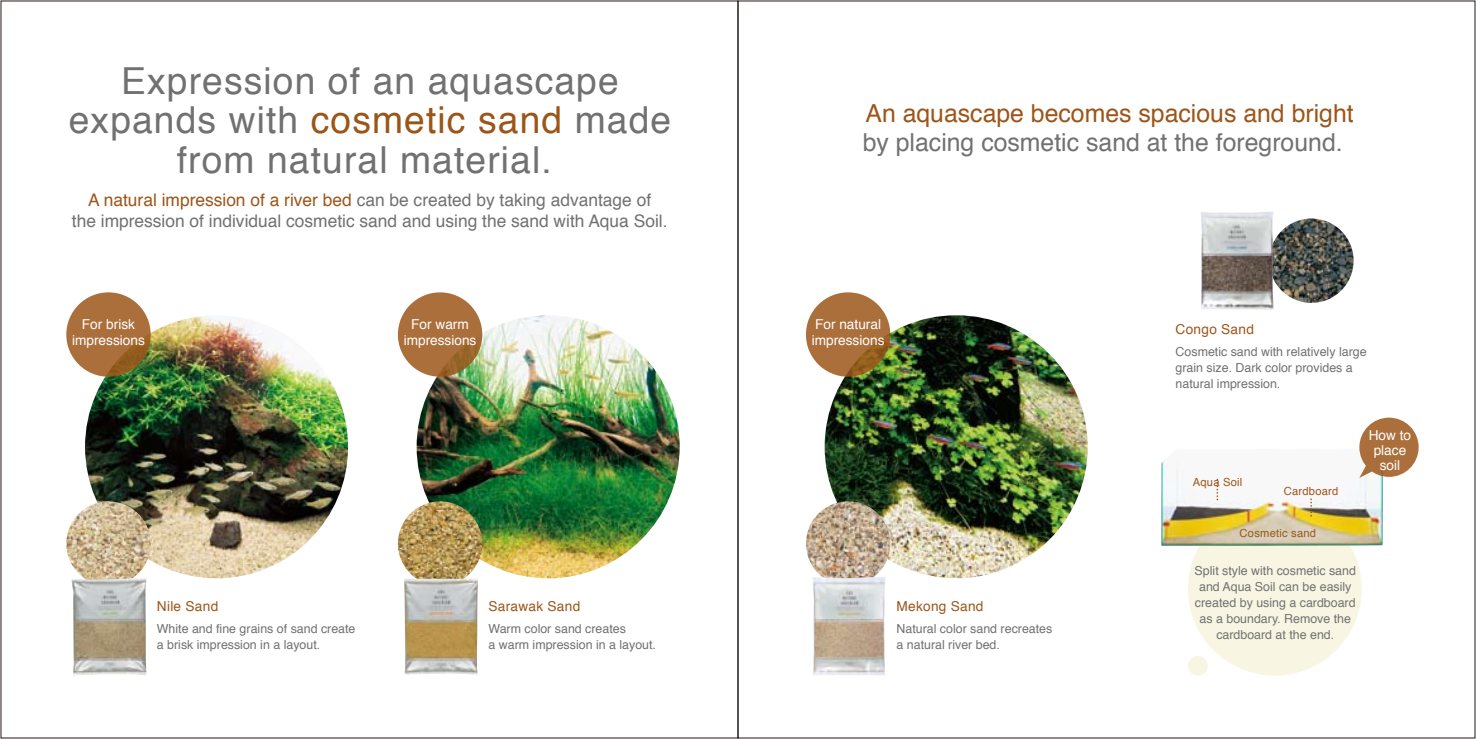
<style>
.page{position:relative;width:1476px;height:739px;background:#fff}
.page>*{position:absolute;margin:0;border:0;box-sizing:border-box;transform-origin:0 0}
.t1{font:37.27px/39.7px "Helvetica";letter-spacing:.03em;color:#727172;text-align:center}
.t2{font:24.85px "Helvetica";color:#727172}
.t3{font:24.85px "Helvetica";color:#9c5519}
.t4{font:17.32px/21px "Helvetica";color:#727172;text-align:center}
.t5{font:13.65px/16.1px "Helvetica";color:#fff;text-align:center}
.t6{font:13.65px "Helvetica";letter-spacing:.02em;color:#9c5519}
.t7{font:12.42px/16.1px "Helvetica";color:#727172}
.t8{font:11.2px "Helvetica";letter-spacing:.02em;color:#9c5519}
.s1{color:#9c5519}
</style>
<div class="page">
<img style="left:824px;top:315px;width:263px;height:263px;border-radius:131px">
<img style="left:1269px;top:218px;width:84px;height:85px;border-radius:42px">
<img style="left:1201px;top:211px;width:72px;height:98px">
<img style="left:85px;top:315px;width:263px;height:263px;border-radius:131px">
<svg style="left:66px;top:292px;width:85px;height:85px;background:#a86e3a"></svg>
<img style="left:66px;top:501px;width:85px;height:84px;border-radius:42px">
<img style="left:71px;top:578px;width:76px;height:97px">
<img style="left:416px;top:315px;width:263px;height:263px;border-radius:131px">
<svg style="left:398px;top:292px;width:84px;height:85px;background:#a96e3b"></svg>
<img style="left:398px;top:501px;width:84px;height:84px;border-radius:42px">
<img style="left:404px;top:578px;width:74px;height:97px">
<img style="left:806px;top:501px;width:84px;height:84px;border-radius:42px">
<img style="left:813px;top:576px;width:72px;height:99px">
<svg style="left:806px;top:292px;width:84px;height:85px;background:#a86d39"></svg>
<div style="left:1187px;top:502px;width:174px;height:173px;background:#f8f6e3;border-radius:50%"></div>
<div style="left:1187px;top:655px;width:20px;height:20px;background:#f8f6e3;border-radius:50%"></div>
<img style="left:1161px;top:452px;width:221px;height:94px">
<div style="left:1359px;top:417px;width:59px;height:60px;background:#ab6f3c;border-radius:50%"></div>
<svg style="left:1359px;top:463px;width:16px;height:15px"></svg>
<svg style="left:1216px;top:480px;width:2px;height:21px"></svg>
<svg style="left:1310px;top:499px;width:1px;height:19px"></svg>
<h1 class="t1" style="left:69px;top:62px;width:604px">Expression of an aquascape expands with <span class="s1">cosmetic sand</span> made from natural material.</h1>
<h2 class="t3" style="left:865px;top:94px;width:490px">An aquascape becomes spacious and bright</h2>
<h2 class="t2" style="left:862px;top:124px;width:481px">by placing cosmetic sand at the foreground.</h2>
<h3 class="t4" style="left:72px;top:190px;width:597px"><span class="s1">A natural impression of a river bed</span> can be created by taking advantage of<br>the impression of individual cosmetic sand and using the sand with Aqua Soil.</h3>
<p class="t5" style="left:72px;top:317px;width:74px">For brisk impressions</p>
<p class="t5" style="left:403px;top:317px;width:74px">For warm impressions</p>
<p class="t5" style="left:811px;top:317px;width:74px;text-align:left">For natural impressions</p>
<p class="t6" style="left:1175px;top:319px;width:80px">Congo Sand</p>
<p class="t7" style="left:1175px;top:344px;width:192px">Cosmetic sand with relatively large grain size. Dark color provides a natural impression.</p>
<p class="t5" style="left:1368px;top:428px;width:44px;line-height:14.9px">How to place soil</p>
<p class="t8" style="left:1192px;top:473px;width:51px">Aqua Soil</p>
<p class="t8" style="left:1283px;top:482px;width:56px">Cardboard</p>
<p class="t8" style="left:1239px;top:524px;width:78px">Cosmetic sand</p>
<p class="t6" style="left:157px;top:596px;width:63px">Nile Sand</p>
<p class="t7" style="left:157px;top:621px;width:200px">White and fine grains of sand create a brisk impression in a layout.</p>
<p class="t6" style="left:488px;top:596px;width:93px">Sarawak Sand</p>
<p class="t7" style="left:488px;top:621px;width:169px">Warm color sand creates<br>a warm impression in a layout.</p>
<p class="t6" style="left:896px;top:596px;width:88px">Mekong Sand</p>
<p class="t7" style="left:896px;top:621px;width:157px">Natural color sand recreates a natural river bed.</p>
<p class="t7" style="left:1194px;top:563px;width:163px;text-align:center">Split style with cosmetic sand and Aqua Soil can be easily created by using a cardboard as a boundary. Remove the cardboard at the end.</p>
</div>
